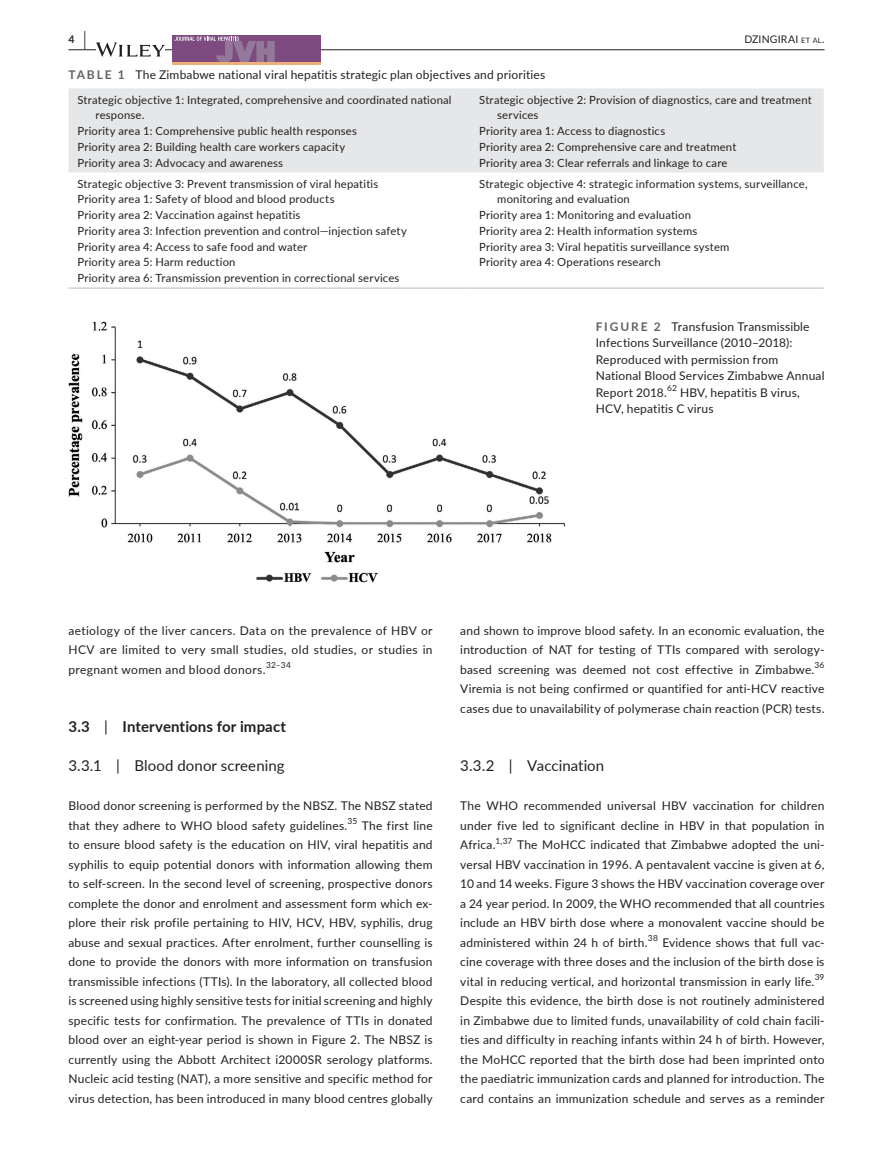
<style>
.page{position:relative;width:893px;height:1174px;background:#fff}
.page>*{position:absolute;margin:0;border:0;box-sizing:border-box;transform-origin:0 0}
.t1{font:15px "Lato";letter-spacing:.005em;color:#231f20}
.t2{font:700 15px "Lato";letter-spacing:.005em;color:#231f20}
.t3{font:12px/19.5px "Lato";letter-spacing:.015em;color:#231f20;text-align:justify}
.t4{font:11.25px/15.8px "Lato";letter-spacing:.015em;color:#231f20}
.t5{font:10.5px "Lato";letter-spacing:.02em;color:#231f20}
.t6{font:700 10.5px "Lato";color:#231f20}
.t7{font:8.4px "Lato";color:#231f20}
.s1{font-size:19.5px}
.s2{font-size:7.35px}
.s3{font-weight:700;color:#636366}
.s4{font-weight:400}
</style>
<div class="page">
<hr style="left:68px;top:49px;width:756px;height:1px;background:#231f20">
<svg style="left:96px;top:42px;width:69px;height:15px"></svg>
<div style="left:172px;top:35px;width:149px;height:30px;background:#7d4b80"></div>
<svg style="left:175px;top:37px;width:100px;height:25px"></svg>
<hr style="left:172px;top:62px;width:149px;height:3px;background:#efaf78">
<div style="left:68px;top:88px;width:756px;height:84px;background:#e6e7e9"></div>
<hr style="left:68px;top:287px;width:402px;height:2px;background:#d1d2d4">
<hr style="left:470px;top:287px;width:354px;height:2px;background:#d1d2d4">
<img style="left:68px;top:321px;width:498px;height:261px">
<p class="t6" style="left:68px;top:31px;width:19px">4 <span class="s1">|</span></p>
<p class="t5" style="left:744px;top:33px;width:82px">DZINGIRAI <span class="s2">et Al</span>.</p>
<p class="t3" style="left:68px;top:64px;width:478px"><span class="s3">TABLE 1</span> The Zimbabwe national viral hepatitis strategic plan objectives and priorities</p>
<p class="t4" style="left:77px;top:91px;width:376px">Strategic objective 1: Integrated, comprehensive and coordinated national</p>
<p class="t4" style="left:95px;top:107px;width:50px">response.</p>
<p class="t4" style="left:77px;top:123px;width:281px">Priority area 1: Comprehensive public health responses</p>
<p class="t4" style="left:77px;top:138px;width:269px">Priority area 2: Building health care workers capacity</p>
<p class="t4" style="left:77px;top:154px;width:207px">Priority area 3: Advocacy and awareness</p>
<p class="t4" style="left:479px;top:91px;width:334px">Strategic objective 2: Provision of diagnostics, care and treatment</p>
<p class="t4" style="left:497px;top:107px;width:43px">services</p>
<p class="t4" style="left:479px;top:123px;width:187px">Priority area 1: Access to diagnostics</p>
<p class="t4" style="left:479px;top:138px;width:259px">Priority area 2: Comprehensive care and treatment</p>
<p class="t4" style="left:479px;top:154px;width:250px">Priority area 3: Clear referrals and linkage to care</p>
<p class="t4" style="left:77px;top:175px;width:331px">Strategic objective 3: Prevent transmission of viral hepatitis Priority area 1: Safety of blood and blood products<br>Priority area 2: Vaccination against hepatitis<br>Priority area 3: Infection prevention and control— injection safety Priority area 4: Access to safe food and water<br>Priority area 5: Harm reduction<br>Priority area 6: Transmission prevention in correctional services</p>
<p class="t4" style="left:479px;top:175px;width:330px">Strategic objective 4: strategic information systems, surveillance,</p>
<p class="t4" style="left:497px;top:191px;width:134px">monitoring and evaluation</p>
<p class="t4" style="left:479px;top:207px;width:213px">Priority area 1: Monitoring and evaluation</p>
<p class="t4" style="left:479px;top:222px;width:220px">Priority area 2: Health information systems</p>
<p class="t4" style="left:479px;top:238px;width:252px">Priority area 3: Viral hepatitis surveillance system</p>
<p class="t4" style="left:479px;top:254px;width:183px">Priority area 4: Operations research</p>
<p class="t3" style="left:596px;top:318px;width:230px;line-height:16.5px;text-align:left"><span class="s3">FIGURE 2</span> Transfusion Transmissible Infections Surveillance (2010– 2018):<br>Reproduced with permission from National Blood Services Zimbabwe Annual Report 2018.<sup>62</sup> HBV, hepatitis B virus, HCV, hepatitis C virus</p>
<p class="t3" style="left:68px;top:620px;width:366px">aetiology of the liver cancers. Data on the prevalence of HBV or HCV are limited to very small studies, old studies, or studies in pregnant women and blood donors.</p>
<p class="t7" style="left:266px;top:662px;width:26px">32– 34</p>
<p class="t2" style="left:68px;top:716px;width:219px">3.3 <span class="s4">|</span> Interventions for impact</p>
<p class="t1" style="left:68px;top:755px;width:218px">3.3.1 | Blood donor screening</p>
<p class="t3" style="left:68px;top:795px;width:366px">Blood donor screening is performed by the NBSZ. The NBSZ stated that they adhere to WHO blood safety guidelines.<sup>35</sup> The first line to ensure blood safety is the education on HIV, viral hepatitis and syphilis to equip potential donors with information allowing them to self- screen. In the second level of screening, prospective donors complete the donor and enrolment and assessment form which ex&shy;plore their risk profile pertaining to HIV, HCV, HBV, syphilis, drug abuse and sexual practices. After enrolment, further counselling is done to provide the donors with more information on transfusion transmissible infections (TTIs). In the laboratory, all collected blood is screened using highly sensitive tests for initial screening and highly specific tests for confirmation. The prevalence of TTIs in donated blood over an eight- year period is shown in Figure 2. The NBSZ is currently using the Abbott Architect i2000SR serology platforms.<br>Nucleic acid testing (NAT), a more sensitive and specific method for virus detection, has been introduced in many blood centres globally</p>
<p class="t3" style="left:460px;top:620px;width:366px">and shown to improve blood safety. In an economic evaluation, the introduction of NAT for testing of TTIs compared with serology&shy;based screening was deemed not cost effective in Zimbabwe.</p>
<p class="t7" style="left:815px;top:659px;width:11px">36</p>
<p class="t3" style="left:460px;top:678px;width:366px">Viremia is not being confirmed or quantified for anti- HCV reactive cases due to unavailability of polymerase chain reaction (PCR) tests.</p>
<p class="t1" style="left:460px;top:755px;width:145px">3.3.2 | Vaccination</p>
<p class="t3" style="left:460px;top:795px;width:366px">The WHO recommended universal HBV vaccination for children under five led to significant decline in HBV in that population in Africa.<sup>1,37</sup> The MoHCC indicated that Zimbabwe adopted the uni&shy;versal HBV vaccination in 1996. A pentavalent vaccine is given at 6, 10 and 14 weeks. Figure 3 shows the HBV vaccination coverage over a 24 year period. In 2009, the WHO recommended that all countries include an HBV birth dose where a monovalent vaccine should be administered within 24 h of birth.<sup>38</sup> Evidence shows that full vac&shy;cine coverage with three doses and the inclusion of the birth dose is vital in reducing vertical, and horizontal transmission in early life.<sup>39<br></sup>Despite this evidence, the birth dose is not routinely administered in Zimbabwe due to limited funds, unavailability of cold chain facili&shy;ties and difficulty in reaching infants within 24 h of birth. However, the MoHCC reported that the birth dose had been imprinted onto the paediatric immunization cards and planned for introduction. The card contains an immunization schedule and serves as a reminder</p>
</div>
